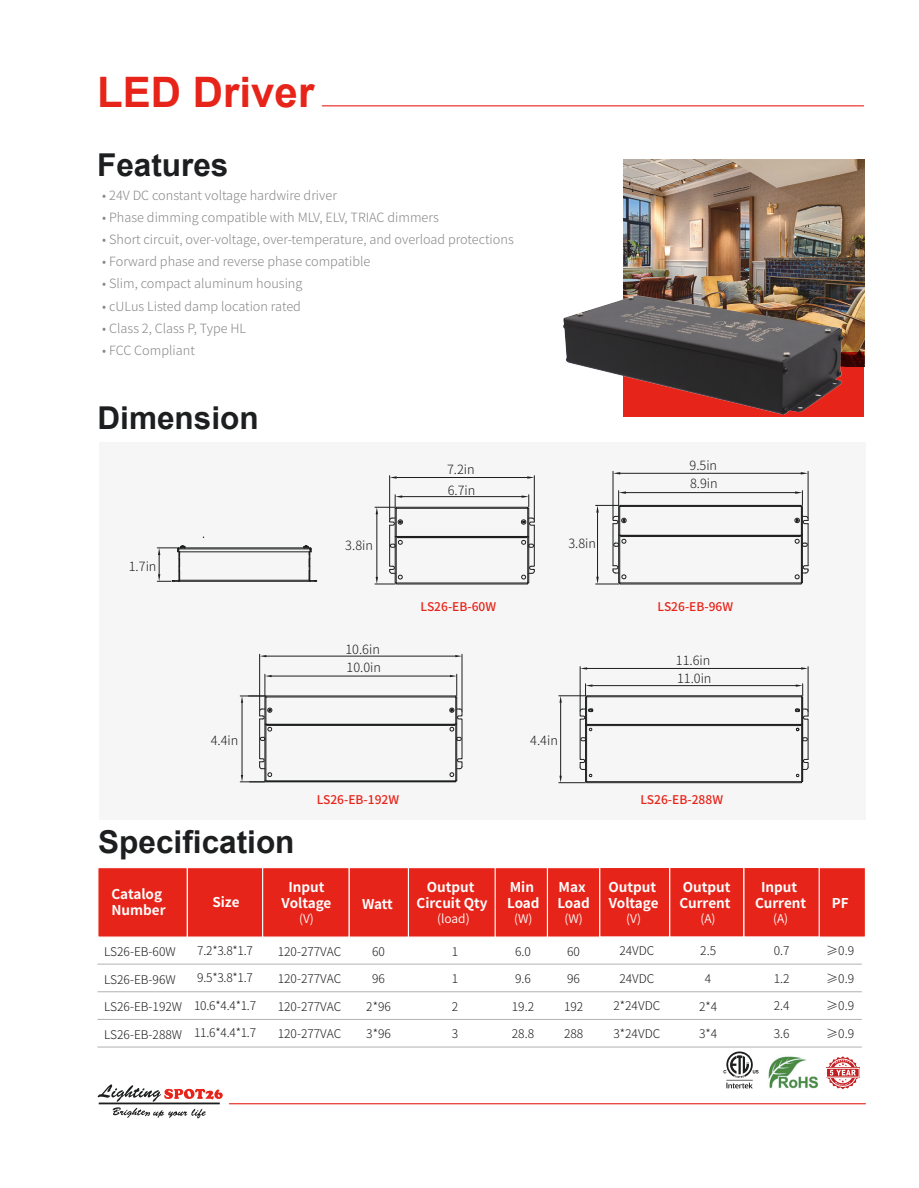
<style>
.page{position:relative;width:919px;height:1188px;background:#fff}
.page>*{position:absolute;margin:0;border:0;box-sizing:border-box;transform-origin:0 0}
.t1{font:700 42px "Arial";color:#e72419}
.t2{font:700 31.5px "Arial";color:#1d1e1f}
.t3{font:700 13.5px/16.2px "Source Han Sans CN";color:#fff}
.t4{font:300 12.75px "Source Han Sans CN";color:#878788}
.t5{font:300 12.75px/20.9px "Source Han Sans CN";color:#1d1e1f}
.t6{font:300 12px "Source Han Sans CN";color:#1d1e1f}
.t7{font:500 12px "Source Han Sans CN";color:#e72419}
.t8{font:12px "Source Han Sans CN";color:#fff}
</style>
<div class="page">
<img style="left:623px;top:159px;width:240px;height:194px">
<svg style="left:623px;top:353px;width:240px;height:64px;fill:#e72419"></svg>
<hr style="left:229px;top:1103px;width:635px;height:1px;background:#e72419">
<svg style="left:97px;top:1084px;width:126px;height:35px"></svg>
<div style="left:99px;top:442px;width:765px;height:378px;background:#f6f6f6"></div>
<hr style="left:322px;top:105px;width:541px;height:1px;background:#e72419">
<hr style="left:97px;top:964px;width:764px;height:1px;background:#b2b2b2">
<hr style="left:97px;top:991px;width:764px;height:1px;background:#b2b2b2">
<hr style="left:97px;top:1019px;width:764px;height:1px;background:#b2b2b2">
<hr style="left:97px;top:1047px;width:764px;height:1px;background:#b2b2b2">
<div style="left:97px;top:867px;width:91px;height:71px;background:#e72419;border:1px solid #fff"></div>
<div style="left:187px;top:867px;width:76px;height:71px;background:#e72419;border:1px solid #fff"></div>
<div style="left:262px;top:867px;width:87px;height:71px;background:#e72419;border:1px solid #fff"></div>
<div style="left:348px;top:867px;width:61px;height:71px;background:#e72419;border:1px solid #fff"></div>
<div style="left:407px;top:867px;width:89px;height:71px;background:#e72419;border:1px solid #fff"></div>
<div style="left:494px;top:867px;width:53px;height:71px;background:#e72419;border:1px solid #fff"></div>
<div style="left:546px;top:867px;width:54px;height:71px;background:#e72419;border:1px solid #fff"></div>
<div style="left:742px;top:867px;width:78px;height:70px;background:#e72419;border:1px solid #fff"></div>
<div style="left:818px;top:867px;width:47px;height:71px;background:#e72419;border:1px solid #fff"></div>
<div style="left:668px;top:867px;width:75px;height:70px;background:#e72419;border:1px solid #fff"></div>
<div style="left:599px;top:867px;width:70px;height:70px;background:#e72419;border:1px solid #fff"></div>
<img style="left:768px;top:1056px;width:50px;height:33px">
<svg style="left:826px;top:1056px;width:32px;height:33px"></svg>
<img style="left:563px;top:295px;width:279px;height:120px">
<svg style="left:723px;top:1051px;width:35px;height:37px"></svg>
<svg style="left:157px;top:545px;width:160px;height:37px"></svg>
<hr style="left:389px;top:476px;width:1px;height:43px;background:#1d1e1f">
<hr style="left:533px;top:476px;width:1px;height:43px;background:#1d1e1f">
<hr style="left:396px;top:477px;width:131px;height:1px;background:#1d1e1f">
<svg style="left:389px;top:476px;width:7px;height:3px"></svg>
<svg style="left:527px;top:476px;width:7px;height:3px"></svg>
<svg style="left:375px;top:495px;width:160px;height:90px"></svg>
<svg style="left:595px;top:491px;width:213px;height:94px"></svg>
<hr style="left:612px;top:471px;width:1px;height:47px;background:#1d1e1f">
<hr style="left:807px;top:471px;width:1px;height:47px;background:#1d1e1f">
<hr style="left:620px;top:473px;width:180px;height:1px;background:#1d1e1f">
<svg style="left:612px;top:472px;width:8px;height:3px"></svg>
<svg style="left:800px;top:472px;width:7px;height:3px"></svg>
<hr style="left:461px;top:654px;width:1px;height:56px;background:#1d1e1f">
<hr style="left:259px;top:654px;width:1px;height:56px;background:#1d1e1f">
<hr style="left:266px;top:656px;width:189px;height:1px;background:#1d1e1f">
<svg style="left:455px;top:655px;width:7px;height:2px"></svg>
<svg style="left:259px;top:655px;width:7px;height:2px"></svg>
<svg style="left:240px;top:674px;width:222px;height:109px"></svg>
<svg style="left:558px;top:684px;width:250px;height:99px"></svg>
<hr style="left:579px;top:667px;width:1px;height:43px;background:#1d1e1f">
<hr style="left:807px;top:667px;width:1px;height:44px;background:#1d1e1f">
<hr style="left:586px;top:668px;width:214px;height:1px;background:#1d1e1f">
<svg style="left:580px;top:667px;width:6px;height:3px"></svg>
<svg style="left:800px;top:667px;width:7px;height:3px"></svg>
<h1 class="t1" style="left:97px;top:63px;width:219px">LED Driver</h1>
<h2 class="t2" style="left:97px;top:142px;width:133px">Features</h2>
<p class="t4" style="left:102px;top:188px;width:236px">• 24V DC constant voltage hardwire driver</p>
<p class="t4" style="left:102px;top:210px;width:338px">• Phase dimming compatible with MLV, ELV, TRIAC dimmers</p>
<p class="t4" style="left:102px;top:232px;width:413px">• Short circuit, over-voltage, over-temperature, and overload protections</p>
<p class="t4" style="left:102px;top:254px;width:269px">• Forward phase and reverse phase compatible</p>
<p class="t4" style="left:102px;top:277px;width:201px">• Slim, compact aluminum housing</p>
<p class="t4" style="left:102px;top:299px;width:200px">• cULus Listed damp location rated</p>
<p class="t4" style="left:102px;top:321px;width:145px">• Class 2, Class P, Type HL</p>
<p class="t4" style="left:102px;top:343px;width:94px">• FCC Compliant</p>
<h2 class="t2" style="left:97px;top:396px;width:163px">Dimension</h2>
<p class="t5" style="left:129px;top:556px;width:29px">1.7in</p>
<p class="t5" style="left:210px;top:730px;width:29px">4.4in</p>
<p class="t5" style="left:345px;top:535px;width:29px">3.8in</p>
<p class="t5" style="left:345px;top:640px;width:37px;line-height:18.3px">10.6in<br>10.0in</p>
<p class="t5" style="left:447px;top:459px;width:30px">7.2in<br>6.7in</p>
<p class="t7" style="left:420px;top:600px;width:77px">LS26-EB-60W</p>
<p class="t5" style="left:568px;top:533px;width:29px">3.8in</p>
<p class="t5" style="left:530px;top:730px;width:29px">4.4in</p>
<p class="t5" style="left:689px;top:456px;width:30px;line-height:18.8px">9.5in<br>8.9in</p>
<p class="t7" style="left:657px;top:600px;width:77px">LS26-EB-96W</p>
<p class="t5" style="left:675px;top:652px;width:37px;line-height:17.7px">11.6in<br>11.0in</p>
<p class="t7" style="left:316px;top:793px;width:84px">LS26-EB-192W</p>
<p class="t7" style="left:640px;top:793px;width:84px">LS26-EB-288W</p>
<h2 class="t2" style="left:98px;top:820px;width:198px">Specification</h2>
<p class="t3" style="left:111px;top:886px;width:56px">Catalog<br>Number</p>
<p class="t3" style="left:212px;top:894px;width:29px">Size</p>
<p class="t3" style="left:281px;top:879px;width:51px;text-align:center">Input<br>Voltage</p>
<p class="t8" style="left:299px;top:912px;width:16px">(V)</p>
<p class="t6" style="left:104px;top:945px;width:73px">LS26-EB-60W</p>
<p class="t6" style="left:104px;top:972px;width:73px">LS26-EB-96W</p>
<p class="t6" style="left:104px;top:1000px;width:79px">LS26-EB-192W</p>
<p class="t6" style="left:104px;top:1028px;width:79px">LS26-EB-288W</p>
<p class="t6" style="left:197px;top:943px;width:57px">7.2*3.8*1.7</p>
<p class="t6" style="left:197px;top:971px;width:57px">9.5*3.8*1.7</p>
<p class="t6" style="left:194px;top:999px;width:63px">10.6*4.4*1.7</p>
<p class="t6" style="left:194px;top:1026px;width:63px">11.6*4.4*1.7</p>
<p class="t6" style="left:277px;top:944px;width:65px">120-277VAC</p>
<p class="t6" style="left:277px;top:972px;width:65px">120-277VAC</p>
<p class="t6" style="left:277px;top:1000px;width:65px">120-277VAC</p>
<p class="t6" style="left:277px;top:1027px;width:65px">120-277VAC</p>
<p class="t3" style="left:362px;top:896px;width:32px">Watt</p>
<p class="t6" style="left:372px;top:944px;width:14px">60</p>
<p class="t6" style="left:372px;top:972px;width:14px">96</p>
<p class="t6" style="left:366px;top:1000px;width:26px">2*96</p>
<p class="t6" style="left:366px;top:1027px;width:26px">3*96</p>
<p class="t3" style="left:416px;top:879px;width:73px;text-align:center">Output<br>Circuit Qty</p>
<p class="t8" style="left:437px;top:912px;width:34px">(load)</p>
<p class="t6" style="left:451px;top:944px;width:8px">1</p>
<p class="t6" style="left:451px;top:972px;width:8px">1</p>
<p class="t6" style="left:451px;top:1000px;width:8px">2</p>
<p class="t6" style="left:451px;top:1027px;width:8px">3</p>
<p class="t3" style="left:507px;top:879px;width:34px">Min<br>Load</p>
<p class="t8" style="left:514px;top:912px;width:20px">(W)</p>
<p class="t6" style="left:514px;top:944px;width:17px">6.0</p>
<p class="t6" style="left:514px;top:972px;width:17px">9.6</p>
<p class="t6" style="left:511px;top:1000px;width:24px">19.2</p>
<p class="t6" style="left:511px;top:1027px;width:24px">28.8</p>
<p class="t3" style="left:557px;top:879px;width:34px">Max<br>Load</p>
<p class="t8" style="left:564px;top:912px;width:20px">(W)</p>
<p class="t6" style="left:567px;top:944px;width:14px">60</p>
<p class="t6" style="left:567px;top:972px;width:14px">96</p>
<p class="t6" style="left:563px;top:1000px;width:21px">192</p>
<p class="t6" style="left:563px;top:1027px;width:21px">288</p>
<p class="t3" style="left:608px;top:879px;width:52px">Output<br>Voltage</p>
<p class="t8" style="left:626px;top:911px;width:16px">(V)</p>
<p class="t6" style="left:619px;top:944px;width:37px">24VDC</p>
<p class="t6" style="left:619px;top:972px;width:37px">24VDC</p>
<p class="t6" style="left:613px;top:999px;width:48px">2*24VDC</p>
<p class="t6" style="left:613px;top:1027px;width:48px">3*24VDC</p>
<p class="t3" style="left:679px;top:879px;width:53px">Output<br>Current</p>
<p class="t8" style="left:700px;top:911px;width:17px">(A)</p>
<p class="t6" style="left:699px;top:944px;width:17px">2.5</p>
<p class="t6" style="left:704px;top:972px;width:8px">4</p>
<p class="t6" style="left:698px;top:1000px;width:20px">2*4</p>
<p class="t6" style="left:698px;top:1027px;width:20px">3*4</p>
<p class="t3" style="left:754px;top:879px;width:53px;text-align:center">Input<br>Current</p>
<p class="t8" style="left:772px;top:911px;width:17px">(A)</p>
<p class="t6" style="left:773px;top:944px;width:17px">0.7</p>
<p class="t6" style="left:773px;top:972px;width:17px">1.2</p>
<p class="t6" style="left:773px;top:999px;width:17px">2.4</p>
<p class="t6" style="left:773px;top:1027px;width:17px">3.6</p>
<p class="t3" style="left:831px;top:896px;width:18px">PF</p>
<p class="t6" style="left:825px;top:944px;width:29px">≥0.9</p>
<p class="t6" style="left:825px;top:972px;width:29px">≥0.9</p>
<p class="t6" style="left:825px;top:999px;width:29px">≥0.9</p>
<p class="t6" style="left:825px;top:1027px;width:29px">≥0.9</p>
</div>
